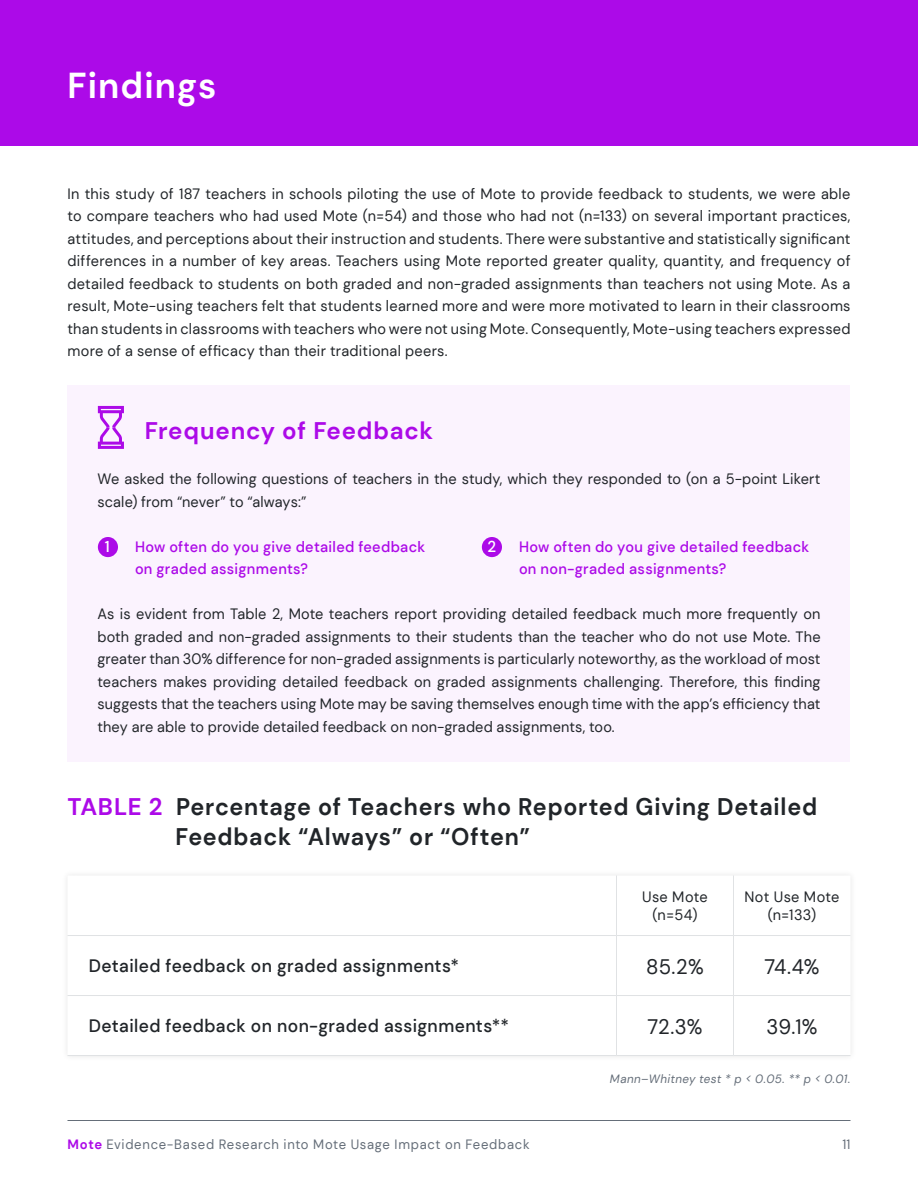
<style>
.page{position:relative;width:918px;height:1188px;background:#fff}
.page>*{position:absolute;margin:0;border:0;box-sizing:border-box;transform-origin:0 0}
.t1{font:700 36px "DM Sans";letter-spacing:.035em;color:#fff}
.t2{font:700 24px/30px "DM Sans";letter-spacing:.03em;color:#212529}
.t3{font:700 24px "DM Sans";letter-spacing:.03em;color:#ac0ae8}
.t4{font:21px "DM Sans";color:#212529}
.t5{font:500 18px "DM Sans";letter-spacing:.025em;color:#212529}
.t6{font:500 15.75px "DM Sans";color:#fff}
.t7{font:15px/22.5px "DM Sans";letter-spacing:.01em;color:#212529;text-align:justify}
.t8{font:500 15px/22.5px "DM Sans";letter-spacing:.02em;color:#ac0ae8}
.t9{font:13.5px "DM Sans";letter-spacing:.055em;color:#656e79}
.t10{font:italic 12px "DM Sans";letter-spacing:.035em;color:#656e79}
.s1{color:#ac0ae8}
.s2{font-weight:700;color:#ac0ae8}
</style>
<div class="page">
<hr style="left:68px;top:1120px;width:782px;height:1px;background:#656e79">
<div style="left:0;top:0;width:918px;height:146px;background:#ac0ae8"></div>
<div style="left:68px;top:386px;width:782px;height:376px;background:#fbf3fe"></div>
<div style="left:482px;top:537px;width:20px;height:20px;background:#ac0ae8;border-radius:50%"></div>
<hr style="left:733px;top:876px;width:1px;height:59px;background:#e0e2e4">
<hr style="left:733px;top:936px;width:1px;height:59px;background:#e0e2e4">
<hr style="left:68px;top:995px;width:548px;height:1px;background:#e0e2e4">
<hr style="left:616px;top:995px;width:118px;height:1px;background:#e0e2e4">
<hr style="left:734px;top:995px;width:116px;height:1px;background:#e0e2e4">
<hr style="left:733px;top:996px;width:1px;height:59px;background:#e0e2e4">
<hr style="left:68px;top:1055px;width:548px;height:1px;background:#e0e2e4">
<hr style="left:616px;top:1055px;width:118px;height:1px;background:#e0e2e4">
<hr style="left:734px;top:1055px;width:116px;height:1px;background:#e0e2e4">
<hr style="left:616px;top:876px;width:1px;height:59px;background:#e0e2e4">
<hr style="left:616px;top:936px;width:1px;height:59px;background:#e0e2e4">
<hr style="left:616px;top:996px;width:1px;height:59px;background:#e0e2e4">
<hr style="left:68px;top:935px;width:548px;height:1px;background:#e0e2e4">
<hr style="left:616px;top:935px;width:118px;height:1px;background:#e0e2e4">
<hr style="left:734px;top:935px;width:116px;height:1px;background:#e0e2e4">
<div style="left:98px;top:537px;width:20px;height:20px;background:#ac0ae8;border-radius:50%"></div>
<div style="left:98px;top:406px;width:26px;height:7px;border:3px solid #ac0ae8"></div>
<div style="left:98px;top:442px;width:26px;height:7px;border:3px solid #ac0ae8"></div>
<svg style="left:98px;top:409px;width:25px;height:37px"></svg>
<p class="t1" style="left:68px;top:63px;width:150px">Findings</p>
<p class="t7" style="left:68px;top:182px;width:785px">In this study of 187 teachers in schools piloting the use of Mote to provide feedback to students, we were able to compare teachers who had used Mote (n=54) and those who had not (n=133) on several important practices, attitudes, and perceptions about their instruction and students. There were substantive and statistically significant differences in a number of key areas. Teachers using Mote reported greater quality, quantity, and frequency of detailed feedback to students on both graded and non-graded assignments than teachers not using Mote. As a result, Mote-using teachers felt that students learned more and were more motivated to learn in their classrooms than students in classrooms with teachers who were not using Mote. Consequently, Mote-using teachers expressed more of a sense of efficacy than their traditional peers.</p>
<p class="t3" style="left:145px;top:416px;width:290px">Frequency of Feedback</p>
<p class="t7" style="left:98px;top:468px;width:724px">We asked the following questions of teachers in the study, which they responded to (on a 5-point Likert scale) from “never” to “always:”</p>
<p class="t6" style="left:105px;top:537px;width:6px">1</p>
<p class="t6" style="left:488px;top:537px;width:10px">2</p>
<p class="t8" style="left:135px;top:535px;width:292px">How often do you give detailed feedback on graded assignments?</p>
<p class="t8" style="left:519px;top:535px;width:292px">How often do you give detailed feedback on non-graded assignments?</p>
<p class="t7" style="left:98px;top:603px;width:725px">As is evident from Table 2, Mote teachers report providing detailed feedback much more frequently on both graded and non-graded assignments to their students than the teacher who do not use Mote. The greater than 30% difference for non-graded assignments is particularly noteworthy, as the workload of most teachers makes providing detailed feedback on graded assignments challenging. Therefore, this finding suggests that the teachers using Mote may be saving themselves enough time with the app’s efficiency that they are able to provide detailed feedback on non-graded assignments, too.</p>
<p class="t2" style="left:175px;top:792px;width:643px;text-indent:-108px"><span class="s1">TABLE 2</span> Percentage of Teachers who Reported Giving Detailed<br>Feedback “Always” or “Often”</p>
<p class="t7" style="left:642px;top:885px;width:67px">Use Mote</p>
<p class="t7" style="left:653px;top:903px;width:46px">(n=54)</p>
<p class="t7" style="left:744px;top:885px;width:97px">Not Use Mote</p>
<p class="t7" style="left:768px;top:903px;width:50px">(n=133)</p>
<p class="t5" style="left:89px;top:955px;width:372px">Detailed feedback on graded assignments*</p>
<p class="t4" style="left:646px;top:953px;width:59px">85.2%</p>
<p class="t4" style="left:765px;top:953px;width:56px">74.4%</p>
<p class="t5" style="left:89px;top:1015px;width:422px">Detailed feedback on non-graded assignments**</p>
<p class="t4" style="left:647px;top:1013px;width:57px">72.3%</p>
<p class="t4" style="left:766px;top:1013px;width:53px">39.1%</p>
<p class="t10" style="left:610px;top:1071px;width:242px">Mann–Whitney test * p &lt; 0.05. ** p &lt; 0.01.</p>
<p class="t9" style="left:68px;top:1136px;width:464px"><span class="s2">Mote</span> Evidence-Based Research into Mote Usage Impact on Feedback</p>
<p class="t9" style="left:843px;top:1136px;width:9px">11</p>
</div>
